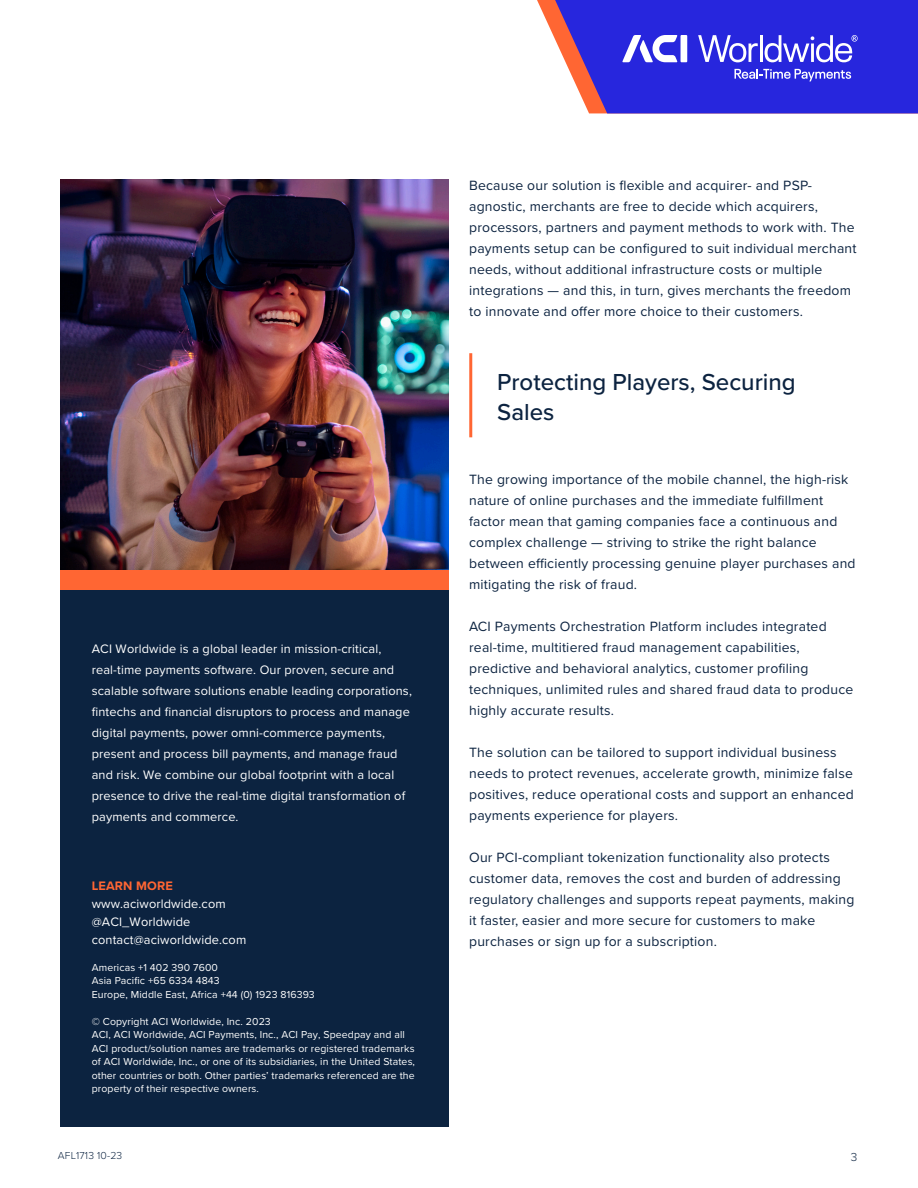
<style>
.page{position:relative;width:918px;height:1188px;background:#fff}
.page>*{position:absolute;margin:0;border:0;box-sizing:border-box;transform-origin:0 0}
.t1{font:500 24px/30px "Proxima Nova";color:#0c2340}
.Body{font:13.95px/21px "Proxima Nova";letter-spacing:.015em;color:#0c2340}
.t2{font:12.75px/21px "Proxima Nova";letter-spacing:.01em;color:#fff}
.t3{font:300 12px "Proxima Nova";color:#0c2340}
.t4{font:10.5px/13.5px "Proxima Nova";letter-spacing:.01em;color:#fff}
.t5{font:300 10.5px "Proxima Nova";letter-spacing:.015em;color:#0c2340}
.s1{font-weight:700;color:#f63}
</style>
<div class="page">
<svg style="left:537px;top:0;width:381px;height:113px;background:#4d45d9"></svg>
<img style="left:61px;top:179px;width:388px;height:391px">
<div style="left:61px;top:570px;width:388px;height:557px;background:#0c2340"></div>
<div style="left:61px;top:570px;width:388px;height:20px;background:#f63"></div>
<hr style="left:469px;top:353px;width:3px;height:84px;background:#f63">
<p class="Body" style="left:469px;top:175px;width:389px">Because our solution is flexible and acquirer- and PSP&shy;agnostic, merchants are free to decide which acquirers, processors, partners and payment methods to work with. The payments setup can be configured to suit individual merchant needs, without additional infrastructure costs or multiple integrations — and this, in turn, gives merchants the freedom to innovate and offer more choice to their customers.</p>
<p class="t2" style="left:92px;top:638px;width:322px">ACI Worldwide is a global leader in mission-critical, real-time payments software. Our proven, secure and scalable software solutions enable leading corporations, fintechs and financial disruptors to process and manage digital payments, power omni-commerce payments, present and process bill payments, and manage fraud and risk. We combine our global footprint with a local presence to drive the real-time digital transformation of payments and commerce.</p>
<p class="t2" style="left:92px;top:876px;width:156px;line-height:18px"><span class="s1">LEARN MORE </span>www.aciworldwide.com @ACI_Worldwide contact@aciworldwide.com</p>
<p class="t4" style="left:92px;top:960px;width:225px">Americas +1 402 390 7600<br>Asia Pacific +65 6334 4843<br>Europe, Middle East, Africa +44 (0) 1923 816393</p>
<p class="t4" style="left:92px;top:1014px;width:325px">© Copyright ACI Worldwide, Inc. 2023<br>ACI, ACI Worldwide, ACI Payments, Inc., ACI Pay, Speedpay and all ACI product/solution names are trademarks or registered trademarks of ACI Worldwide, Inc., or one of its subsidiaries, in the United States, other countries or both. Other parties’ trademarks referenced are the property of their respective owners.</p>
<p class="t1" style="left:497px;top:366px;width:300px">Protecting Players, Securing<br>Sales</p>
<p class="Body" style="left:469px;top:469px;width:388px">The growing importance of the mobile channel, the high-risk nature of online purchases and the immediate fulfillment factor mean that gaming companies face a continuous and complex challenge — striving to strike the right balance between efficiently processing genuine player purchases and mitigating the risk of fraud.</p>
<p class="Body" style="left:469px;top:615px;width:386px">ACI Payments Orchestration Platform includes integrated real-time, multitiered fraud management capabilities, predictive and behavioral analytics, customer profiling techniques, unlimited rules and shared fraud data to produce highly accurate results.</p>
<p class="Body" style="left:469px;top:741px;width:386px">The solution can be tailored to support individual business needs to protect revenues, accelerate growth, minimize false positives, reduce operational costs and support an enhanced payments experience for players.</p>
<p class="Body" style="left:469px;top:846px;width:387px">Our PCI-compliant tokenization functionality also protects customer data, removes the cost and burden of addressing regulatory challenges and supports repeat payments, making it faster, easier and more secure for customers to make purchases or sign up for a subscription.</p>
<p class="t5" style="left:58px;top:1148px;width:66px">AFL1713 10-23</p>
<p class="t3" style="left:851px;top:1148px;width:8px">3</p>
</div>
